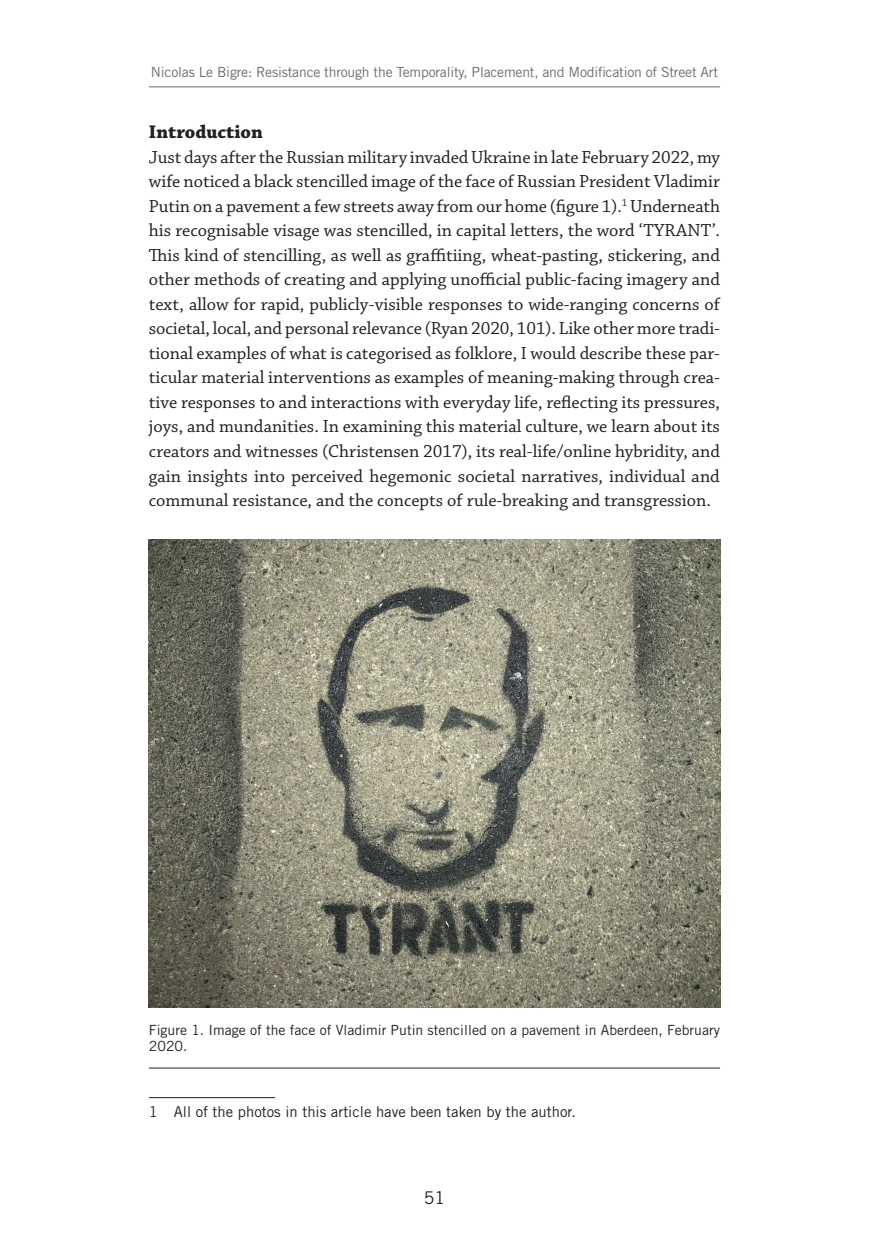
<style>
.page{position:relative;width:869px;height:1241px;background:#fff}
.page>*{position:absolute;margin:0;border:0;box-sizing:border-box;transform-origin:0 0}
.t1{font:700 19.25px "Chaparral Pro";color:#231f20}
.t2{font:18.38px/24.5px "Chaparral Pro";color:#231f20;text-align:justify}
.t3{font:17.5px "Trade Gothic LT Std";color:#231f20}
.t4{font:14.88px "Trade Gothic LT Std";color:#231f20}
.t5{font:14px "Trade Gothic LT Std";letter-spacing:-.015em;color:#6c6d70}
.t6{font:14px/16.8px "Trade Gothic LT Std";color:#231f20}
</style>
<div class="page">
<hr style="left:149px;top:86px;width:570px;height:1px;background:#6c6d70">
<hr style="left:149px;top:1096px;width:126px;height:1px;background:#231f20">
<hr style="left:149px;top:1067px;width:570px;height:1px;background:#231f20">
<img style="left:149px;top:539px;width:570px;height:468px">
<p class="t5" style="left:151px;top:64px;width:568px">Nicolas Le Bigre: Resistance through the Temporality, Placement, and Modification of Street Art</p>
<p class="t1" style="left:149px;top:121px;width:115px">Introduction</p>
<p class="t2" style="left:149px;top:145px;width:572px">Just days after the Russian military invaded Ukraine in late February 2022, my wife noticed a black stencilled image of the face of Russian President Vladimir Putin on a pavement a few streets away from our home (figure 1).<sup>1</sup> Underneath his recognisable visage was stencilled, in capital letters, the word ‘TYRANT’.<br>This kind of stencilling, as well as graffitiing, wheat-pasting, stickering, and other methods of creating and applying unofficial public-facing imagery and text, allow for rapid, publicly-visible responses to wide-ranging concerns of societal, local, and personal relevance (Ryan 2020, 101). Like other more tradi&shy;tional examples of what is categorised as folklore, I would describe these par&shy;ticular material interventions as examples of meaning-making through crea&shy;tive responses to and interactions with everyday life, reflecting its pressures, joys, and mundanities. In examining this material culture, we learn about its creators and witnesses (Christensen 2017), its real-life/online hybridity, and gain insights into perceived hegemonic societal narratives, individual and communal resistance, and the concepts of rule-breaking and transgression.</p>
<p class="t6" style="left:149px;top:1020px;width:572px">Figure 1. Image of the face of Vladimir Putin stencilled on a pavement in Aberdeen, February<br>2020.</p>
<p class="t4" style="left:149px;top:1102px;width:428px">1 All of the photos in this article have been taken by the author.</p>
<p class="t3" style="left:423px;top:1186px;width:23px">51</p>
</div>
